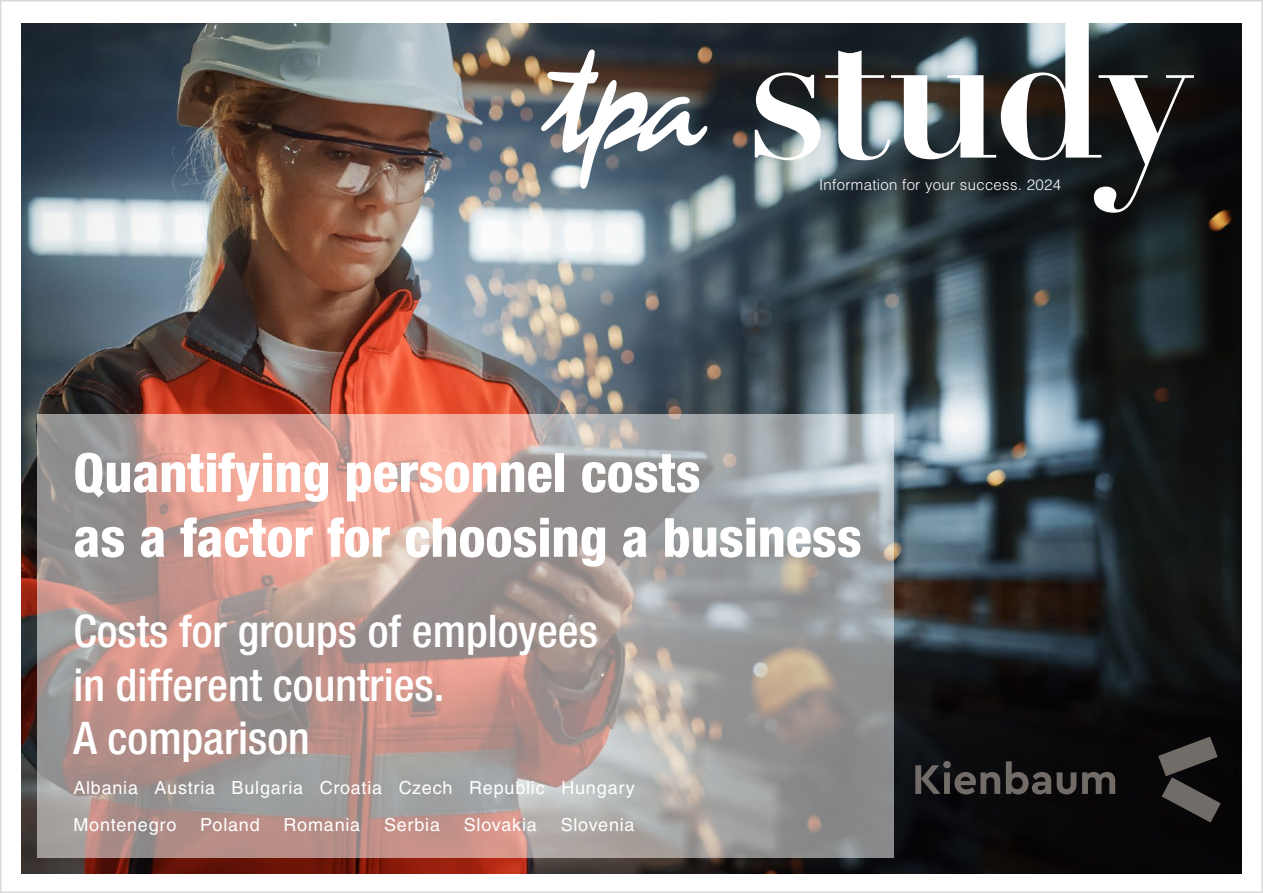
<style>
.page{position:relative;width:1263px;height:893px;background:#fff}
.page>*{position:absolute;margin:0;border:0;box-sizing:border-box;transform-origin:0 0}
.t1{font:700 192px "Didot LT Pro";letter-spacing:-.045em;color:#fff}
.t2{font:800 condensed 54px/64.8px "Helvetica Neue LT Pro";color:#fff}
.t3{font:500 condensed 45px/53.6px "Helvetica Neue LT Pro";color:#fff}
.t4{font:18px/37px "Helvetica LT Std";letter-spacing:.045em;color:#fff}
.t5{font:300 15px "Helvetica LT Std";letter-spacing:.02em;color:#fff}
</style>
<div class="page">
<img style="left:21px;top:23px;width:1221px;height:851px">
<svg style="left:38px;top:414px;width:856px;height:444px;background:#b09b97"></svg>
<svg style="left:540px;top:49px;width:168px;height:143px"></svg>
<svg style="left:1158px;top:737px;width:63px;height:85px;background:#363332"></svg>
<svg style="left:1082px;top:772px;width:33px;height:22px"></svg>
<svg style="left:1057px;top:772px;width:19px;height:22px"></svg>
<svg style="left:1006px;top:761px;width:45px;height:33px"></svg>
<svg style="left:915px;top:761px;width:85px;height:33px;background:#343232"></svg>
<h1 class="t1" style="left:746px;top:-29px;width:448px">study</h1>
<p class="t5" style="left:819px;top:175px;width:243px">Information for your success. 2024</p>
<h2 class="t2" style="left:73px;top:439px;width:790px">Quantifying personnel costs<br>as a factor for choosing a business</h2>
<h3 class="t3" style="left:73px;top:604px;width:526px">Costs for groups of employees in different countries.<br>A comparison</h3>
<p class="t4" style="left:73px;top:769px;width:563px">Albania Austria Bulgaria Croatia Czech Republic Hungary<br>Montenegro</p>
<p class="t4" style="left:200px;top:806px;width:61px">Poland</p>
<p class="t4" style="left:283px;top:806px;width:78px">Romania</p>
<p class="t4" style="left:384px;top:806px;width:58px">Serbia</p>
<p class="t4" style="left:464px;top:806px;width:75px">Slovakia</p>
<p class="t4" style="left:561px;top:806px;width:75px">Slovenia</p>
</div>
